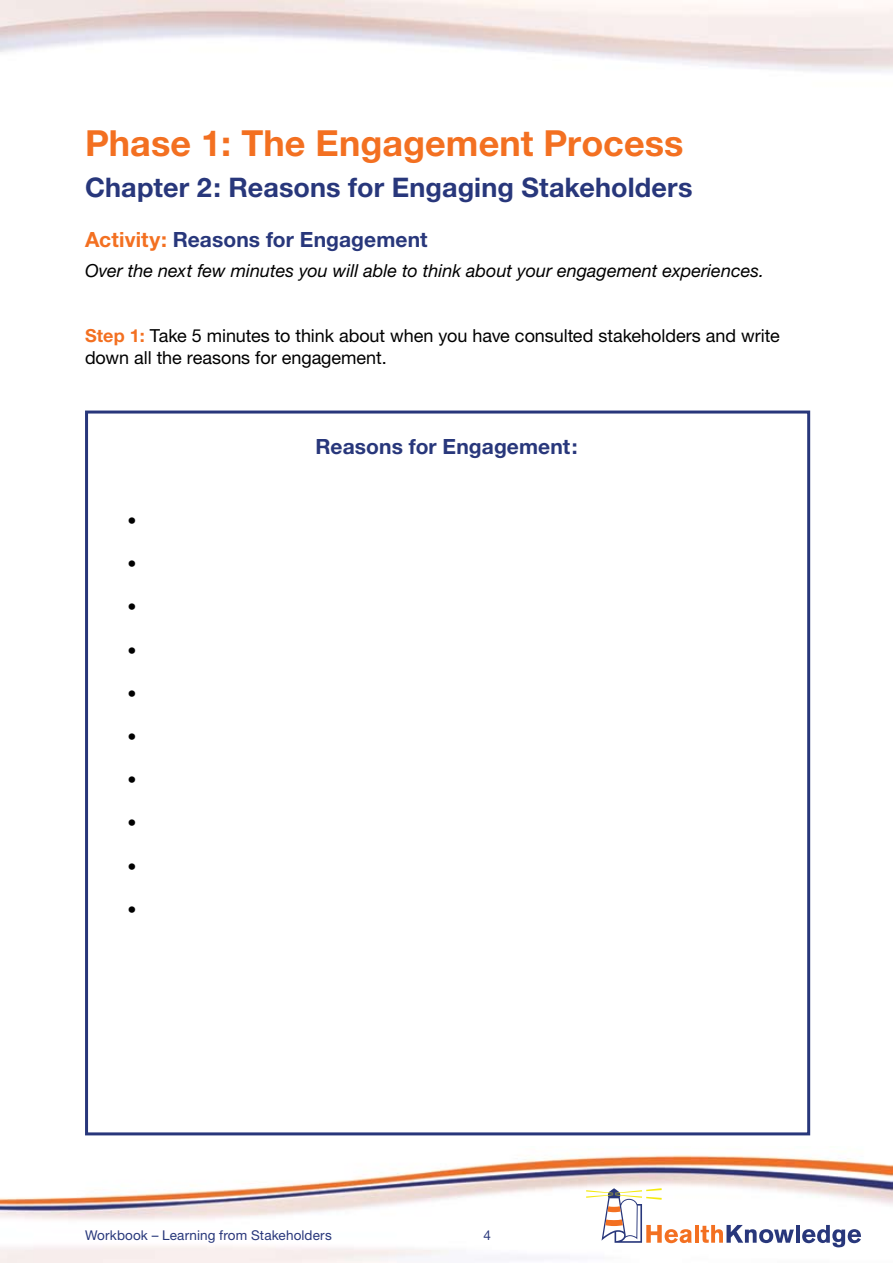
<style>
.page{position:relative;width:893px;height:1263px;background:#fff}
.page>*{position:absolute;margin:0;border:0;box-sizing:border-box;transform-origin:0 0}
.t1{font:700 36px "Helvetica Neue";letter-spacing:.005em;color:#f37021}
.t2{font:700 27px "Helvetica Neue";letter-spacing:.005em;color:#28377b}
.t3{font:700 21px "Helvetica Neue";letter-spacing:.005em;color:#28377b}
.t4{font:18px/21.6px "Helvetica Neue";letter-spacing:-.005em;color:#000}
.t5{font:italic 18px "Helvetica Neue";color:#000}
.t6{font:13.5px "Helvetica Neue";letter-spacing:.01em;color:#28377b}
.s1{color:#f37021}
.s2{font-weight:700;color:#f37021}
</style>
<div class="page">
<img style="left:0;top:1155px;width:892px;height:108px">
<hr style="left:695px;top:1225px;width:4px;height:18px;background:#f37021">
<svg style="left:701px;top:1225px;width:93px;height:18px"></svg>
<hr style="left:796px;top:1225px;width:4px;height:18px;background:#28377b">
<svg style="left:802px;top:1225px;width:59px;height:22px"></svg>
<svg style="left:586px;top:1188px;width:106px;height:55px"></svg>
<div style="left:85px;top:410px;width:725px;height:725px;border:3px solid #28377b"></div>
<h1 class="t1" style="left:85px;top:121px;width:600px">Phase 1: The Engagement Process</h1>
<h2 class="t2" style="left:85px;top:170px;width:609px">Chapter 2: Reasons for Engaging Stakeholders</h2>
<p class="t3" style="left:85px;top:227px;width:344px"><span class="s1">Activity:</span> Reasons for Engagement</p>
<p class="t5" style="left:85px;top:260px;width:681px">Over the next few minutes you will able to think about your engagement experiences.</p>
<p class="t4" style="left:85px;top:324px;width:696px"><span class="s2">Step 1:</span> Take 5 minutes to think about when you have consulted stakeholders and write down all the reasons for engagement.</p>
<p class="t4" style="left:128px;top:509px;width:10px">•</p>
<p class="t4" style="left:128px;top:553px;width:10px">•</p>
<p class="t4" style="left:128px;top:596px;width:10px">•</p>
<p class="t4" style="left:128px;top:639px;width:10px">•</p>
<p class="t4" style="left:128px;top:682px;width:10px">•</p>
<p class="t4" style="left:128px;top:725px;width:10px">•</p>
<p class="t4" style="left:128px;top:769px;width:10px">•</p>
<p class="t4" style="left:128px;top:812px;width:10px">•</p>
<p class="t4" style="left:128px;top:855px;width:10px">•</p>
<p class="t4" style="left:128px;top:898px;width:10px">•</p>
<p class="t3" style="left:315px;top:433px;width:263px">Reasons for Engagement:</p>
<p class="t6" style="left:85px;top:1227px;width:248px">Workbook – Learning from Stakeholders</p>
<p class="t6" style="left:483px;top:1227px;width:9px">4</p>
</div>
